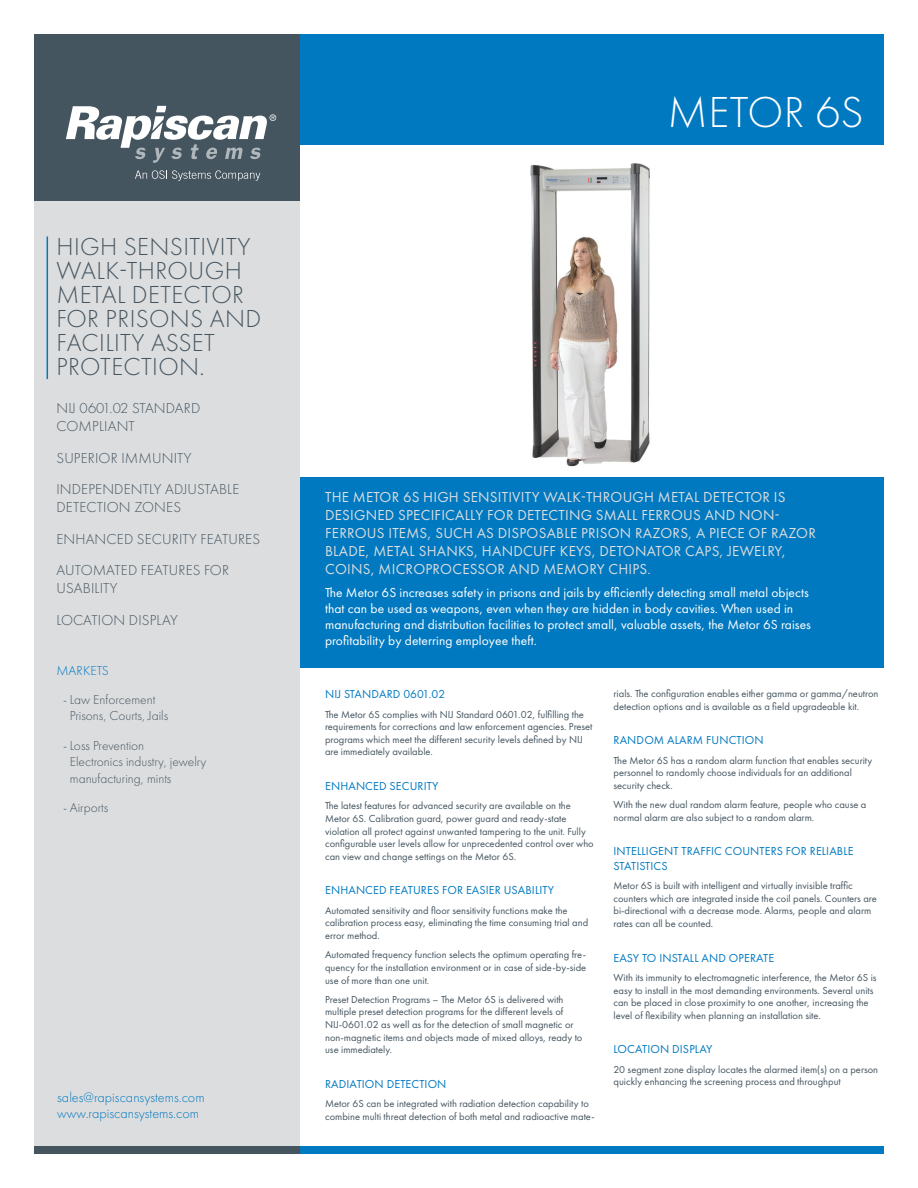
<style>
.page{position:relative;width:918px;height:1188px;background:#fff}
.page>*{position:absolute;margin:0;border:0;box-sizing:border-box;transform-origin:0 0}
.t1{font:300 45px "Futura PT";letter-spacing:.01em;color:#fff}
.t2{font:300 25.5px/24px "Futura PT";letter-spacing:.015em;color:#455560}
.t3{font:15px/18px "Futura PT";letter-spacing:.015em;color:#dcddde}
.t4{font:300 15px/31.5px "Futura PT";letter-spacing:.01em;color:#455560}
.t5{font:300 14.25px/16.5px "Futura PT";color:#0079c1}
.t6{font:13.5px/16.2px "Futura PT";letter-spacing:.005em;color:#fff}
.t7{font:300 13.5px/16.2px "Futura PT";color:#455560}
.t8{font:300 13.5px "Futura PT";letter-spacing:.01em;color:#0079c1}
.t9{font:12px/14.4px "Futura PT";letter-spacing:.01em;color:#0079c1}
.t10{font:10.5px/12.6px "Futura PT";color:#455560}
</style>
<div class="page">
<div style="left:295px;top:34px;width:589px;height:111px;background:#0079c1"></div>
<div style="left:295px;top:1147px;width:589px;height:7px;background:#0079c1"></div>
<div style="left:34px;top:477px;width:850px;height:191px;background:#0079c1"></div>
<img style="left:530px;top:163px;width:120px;height:304px">
<div style="left:34px;top:145px;width:265px;height:1009px;background:#dcddde"></div>
<div style="left:34px;top:1147px;width:265px;height:7px;background:#455560"></div>
<div style="left:34px;top:34px;width:265px;height:167px;background:#455560"></div>
<svg style="left:66px;top:106px;width:210px;height:57px"></svg>
<svg style="left:135px;top:170px;width:125px;height:11px"></svg>
<hr style="left:47px;top:237px;width:1px;height:142px;background:#0079c1">
<h2 class="t2" style="left:57px;top:235px;width:206px">HIGH SENSITIVITY<br>WALK-THROUGH<br>METAL DETECTOR<br>FOR PRISONS AND<br>FACILITY ASSET<br>PROTECTION.</h2>
<h3 class="t4" style="left:56px;top:399px;width:145px;line-height:18px">NIJ 0601.02 STANDARD<br>COMPLIANT</h3>
<h3 class="t4" style="left:56px;top:442px;width:184px">SUPERIOR IMMUNITY<br>INDEPENDENTLY ADJUSTABLE</h3>
<h3 class="t4" style="left:56px;top:492px;width:205px">DETECTION ZONES<br>ENHANCED SECURITY FEATURES<br>AUTOMATED FEATURES FOR</h3>
<h3 class="t4" style="left:56px;top:573px;width:123px">USABILITY<br>LOCATION DISPLAY</h3>
<p class="t8" style="left:56px;top:662px;width:54px">MARKETS</p>
<p class="t7" style="left:70px;top:692px;width:100px;text-indent:-7px">- Law Enforcement<br>Prisons, Courts, Jails</p>
<p class="t7" style="left:70px;top:738px;width:138px;text-indent:-7px">- Loss Prevention<br>Electronics industry, jewelry manufacturing, mints</p>
<p class="t7" style="left:63px;top:800px;width:47px">- Airports</p>
<h3 class="t5" style="left:57px;top:1089px;width:149px">sales@rapiscansystems.com www.rapiscansystems.com</h3>
<h1 class="t1" style="left:668px;top:87px;width:198px">METOR 6S</h1>
<p class="t3" style="left:325px;top:488px;width:492px">THE METOR 6S HIGH SENSITIVITY WALK-THROUGH METAL DETECTOR IS DESIGNED SPECIFICALLY FOR DETECTING SMALL FERROUS AND NON-FERROUS ITEMS, SUCH AS DISPOSABLE PRISON RAZORS, A PIECE OF RAZOR BLADE, METAL SHANKS, HANDCUFF KEYS, DETONATOR CAPS, JEWELRY, COINS, MICROPROCESSOR AND MEMORY CHIPS.</p>
<p class="t6" style="left:325px;top:584px;width:487px">The Metor 6S increases safety in prisons and jails by efficiently detecting small metal objects that can be used as weapons, even when they are hidden in body cavities. When used in manufacturing and distribution facilities to protect small, valuable assets, the Metor 6S raises profitability by deterring employee theft.</p>
<p class="t9" style="left:325px;top:687px;width:122px">NIJ STANDARD 0601.02</p>
<p class="t10" style="left:325px;top:708px;width:269px">The Metor 6S complies with NIJ Standard 0601.02, fulfilling the requirements for corrections and law enforcement agencies. Preset programs which meet the different security levels defined by NIJ are immediately available.</p>
<p class="t9" style="left:325px;top:779px;width:115px">ENHANCED SECURITY</p>
<p class="t10" style="left:325px;top:800px;width:270px">The latest features for advanced security are available on the Metor 6S. Calibration guard, power guard and ready-state violation all protect against unwanted tampering to the unit. Fully configurable user levels allow for unprecedented control over who can view and change settings on the Metor 6S.</p>
<p class="t9" style="left:325px;top:883px;width:231px">ENHANCED FEATURES FOR EASIER USABILITY</p>
<p class="t10" style="left:325px;top:904px;width:265px">Automated sensitivity and floor sensitivity functions make the calibration process easy, eliminating the time consuming trial and error method.</p>
<p class="t10" style="left:325px;top:948px;width:263px;text-align:justify">Automated frequency function selects the optimum operating fre&shy;quency for the installation environment or in case of side-by-side use of more than one unit.</p>
<p class="t10" style="left:325px;top:993px;width:259px">Preset Detection Programs – The Metor 6S is delivered with multiple preset detection programs for the different levels of NIJ-0601.02 as well as for the detection of small magnetic or non-magnetic items and objects made of mixed alloys, ready to use immediately.</p>
<p class="t9" style="left:325px;top:1077px;width:123px">RADIATION DETECTION</p>
<p class="t10" style="left:325px;top:1097px;width:271px">Metor 6S can be integrated with radiation detection capability to combine multi threat detection of both metal and radioactive mate-</p>
<p class="t10" style="left:614px;top:687px;width:266px">rials. The configuration enables either gamma or gamma/neutron detection options and is available as a field upgradeable kit.</p>
<p class="t9" style="left:614px;top:733px;width:152px">RANDOM ALARM FUNCTION</p>
<p class="t10" style="left:614px;top:754px;width:260px">The Metor 6S has a random alarm function that enables security personnel to randomly choose individuals for an additional security check.</p>
<p class="t10" style="left:614px;top:798px;width:254px">With the new dual random alarm feature, people who cause a normal alarm are also subject to a random alarm.</p>
<p class="t9" style="left:614px;top:844px;width:242px">INTELLIGENT TRAFFIC COUNTERS FOR RELIABLE<br>STATISTICS</p>
<p class="t10" style="left:614px;top:879px;width:265px">Metor 6S is built with intelligent and virtually invisible traffic counters which are integrated inside the coil panels. Counters are bi-directional with a decrease mode. Alarms, people and alarm rates can all be counted.</p>
<p class="t9" style="left:614px;top:950px;width:162px">EASY TO INSTALL AND OPERATE</p>
<p class="t10" style="left:614px;top:971px;width:265px">With its immunity to electromagnetic interference, the Metor 6S is easy to install in the most demanding environments. Several units can be placed in close proximity to one another, increasing the level of flexibility when planning an installation site.</p>
<p class="t9" style="left:614px;top:1042px;width:100px">LOCATION DISPLAY</p>
<p class="t10" style="left:614px;top:1063px;width:266px">20 segment zone display locates the alarmed item(s) on a person quickly enhancing the screening process and throughput</p>
</div>
